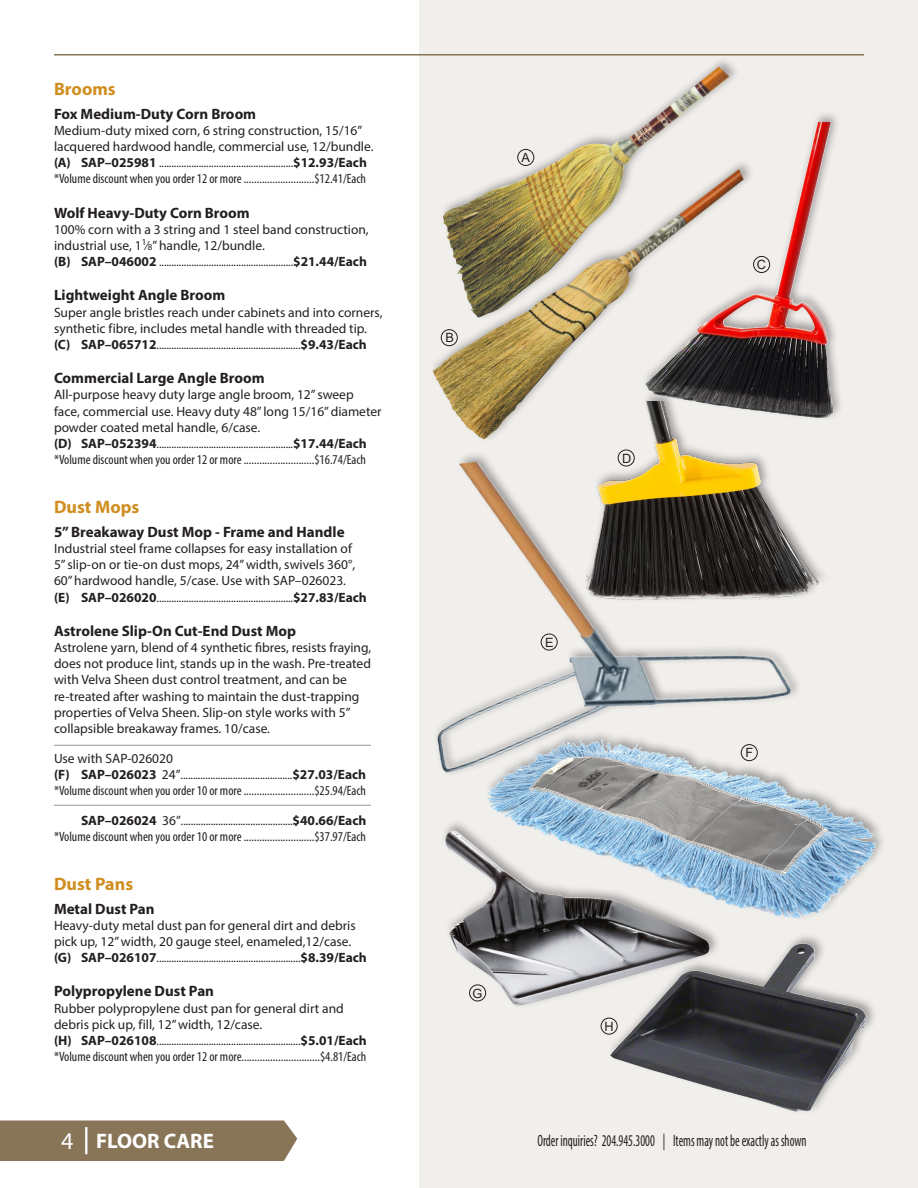
<style>
.page{position:relative;width:918px;height:1188px;background:#fff}
.page>*{position:absolute;margin:0;border:0;box-sizing:border-box;transform-origin:0 0}
.t1{font:24px "Myriad Pro";color:#fff}
.t2{font:700 21px "Myriad Pro";color:#fff}
.t3{font:700 18px "Myriad Pro";color:#d08e1f}
.t4{font:condensed 16.5px "Myriad Pro";color:#231f20;scale:.76 1}
.t5{font:700 15px "Myriad Pro";color:#231f20}
.t6{font:13.5px/16.2px "Myriad Pro";color:#231f20}
.t7{font:condensed 13.5px "Myriad Pro";color:#231f20}
.t8{font:12.75px "Arial";color:#231f20}
.t9{font:12px "Myriad Pro";color:#231f20}
.s1{font-weight:700;font-size:13.5px}
.s2{font-size:9px}
.s3{font-size:13.5px}
</style>
<div class="page">
<div style="left:419px;top:0;width:499px;height:1188px;background:#f1efec"></div>
<div style="left:0;top:1120px;width:297px;height:41px;background:#887457"></div>
<hr style="left:85px;top:1127px;width:2px;height:27px;background:#fff">
<hr style="left:54px;top:54px;width:810px;height:2px;background:#887457">
<img style="left:755px;top:122px;width:85px;height:296px">
<img style="left:517px;top:67px;width:213px;height:91px">
<div style="left:429px;top:158px;width:326px;height:285px;background:#231f20;opacity:.4"></div>
<img style="left:433px;top:169px;width:311px;height:262px">
<div style="left:583px;top:390px;width:246px;height:213px;background:#231f20;opacity:.4"></div>
<img style="left:576px;top:402px;width:250px;height:201px">
<img style="left:429px;top:431px;width:376px;height:342px">
<div style="left:484px;top:729px;width:403px;height:193px;background:#231f20;opacity:.4"></div>
<img style="left:480px;top:735px;width:403px;height:187px">
<hr style="left:54px;top:745px;width:317px;height:1px;background:#939598">
<hr style="left:54px;top:805px;width:317px;height:1px;background:#939598">
<div style="left:441px;top:819px;width:280px;height:191px;background:#231f20;opacity:.4"></div>
<img style="left:445px;top:830px;width:264px;height:176px">
<img style="left:587px;top:928px;width:287px;height:184px">
<div style="left:618px;top:450px;width:17px;height:16px;border:1px solid #231f20;border-radius:50%"></div>
<div style="left:517px;top:149px;width:17px;height:17px;border:1px solid #231f20;border-radius:50%"></div>
<div style="left:441px;top:329px;width:17px;height:17px;border:1px solid #231f20;border-radius:50%"></div>
<div style="left:753px;top:256px;width:17px;height:17px;border:1px solid #231f20;border-radius:50%"></div>
<div style="left:741px;top:744px;width:17px;height:17px;border:1px solid #231f20;border-radius:50%"></div>
<div style="left:541px;top:634px;width:17px;height:16px;border:1px solid #231f20;border-radius:50%"></div>
<div style="left:469px;top:985px;width:17px;height:16px;border:1px solid #231f20;border-radius:50%"></div>
<div style="left:601px;top:1018px;width:16px;height:16px;border:1px solid #231f20;border-radius:50%"></div>
<p class="t3" style="left:54px;top:77px;width:63px">Brooms</p>
<p class="t5" style="left:54px;top:104px;width:204px">Fox Medium-Duty Corn Broom</p>
<p class="t6" style="left:54px;top:122px;width:310px">Medium-duty mixed corn, 6 string construction, 15/16”</p>
<p class="t6" style="left:54px;top:138px;width:321px">lacquered hardwood handle, commercial use, 12/bundle.</p>
<p class="t9" style="left:54px;top:156px;width:314px"><span class="s1">(A) SAP–025981</span> ......................................................<span class="s1">$12.93/Each</span></p>
<p class="t7" style="left:54px;top:171px;width:313px">*Volume discount when you order 12 or more ...........................$12.41/Each</p>
<p class="t5" style="left:54px;top:203px;width:197px">Wolf Heavy-Duty Corn Broom</p>
<p class="t6" style="left:54px;top:221px;width:316px">100% corn with a 3 string and 1 steel band construction, industrial use, 1<sup>1</sup>⁄<span class="s2">8</span>” handle, 12/bundle.</p>
<p class="t9" style="left:54px;top:255px;width:314px"><span class="s1">(B) SAP–046002</span> ......................................................<span class="s1">$21.44/Each</span></p>
<p class="t5" style="left:54px;top:285px;width:173px">Lightweight Angle Broom</p>
<p class="t6" style="left:54px;top:304px;width:330px">Super angle bristles reach under cabinets and into corners, synthetic fibre, includes metal handle with threaded tip.</p>
<p class="t9" style="left:54px;top:337px;width:314px"><span class="s1">(C) SAP–065712</span>..........................................................<span class="s1">$9.43/Each</span></p>
<p class="t5" style="left:54px;top:368px;width:212px">Commercial Large Angle Broom</p>
<p class="t6" style="left:54px;top:386px;width:301px">All-purpose heavy duty large angle broom, 12” sweep</p>
<p class="t6" style="left:54px;top:403px;width:329px">face, commercial use. Heavy duty 48” long 15/16” diameter</p>
<p class="t6" style="left:54px;top:419px;width:208px">powder coated metal handle, 6/case.</p>
<p class="t9" style="left:54px;top:436px;width:314px"><span class="s1">(D) SAP–052394</span>.......................................................<span class="s1">$17.44/Each</span></p>
<p class="t7" style="left:54px;top:451px;width:313px">*Volume discount when you order 12 or more ...........................$16.74/Each</p>
<p class="t3" style="left:54px;top:495px;width:87px">Dust Mops</p>
<p class="t5" style="left:54px;top:522px;width:292px">5” Breakaway Dust Mop - Frame and Handle</p>
<p class="t6" style="left:54px;top:540px;width:299px">Industrial steel frame collapses for easy installation of</p>
<p class="t6" style="left:54px;top:556px;width:303px">5” slip-on or tie-on dust mops, 24” width, swivels 360°,</p>
<p class="t6" style="left:54px;top:572px;width:294px">60” hardwood handle, 5/case. Use with SAP–026023.</p>
<p class="t9" style="left:54px;top:590px;width:314px"><span class="s1">(E) SAP–026020</span>.......................................................<span class="s1">$27.83/Each</span></p>
<p class="t5" style="left:54px;top:621px;width:244px">Astrolene Slip-On Cut-End Dust Mop</p>
<p class="t6" style="left:54px;top:639px;width:319px">Astrolene yarn, blend of 4 synthetic fibres, resists fraying,</p>
<p class="t6" style="left:54px;top:655px;width:318px">does not produce lint, stands up in the wash. Pre-treated</p>
<p class="t6" style="left:54px;top:671px;width:294px">with Velva Sheen dust control treatment, and can be</p>
<p class="t6" style="left:54px;top:688px;width:307px">re-treated after washing to maintain the dust-trapping properties of Velva Sheen. Slip-on style works with 5” collapsible breakaway frames. 10/case.</p>
<p class="t6" style="left:54px;top:750px;width:121px">Use with SAP-026020</p>
<p class="t9" style="left:54px;top:767px;width:314px"><span class="s1">(F) SAP–026023</span> <span class="s3">24”</span>.............................................<span class="s1">$27.03/Each</span></p>
<p class="t7" style="left:54px;top:782px;width:313px">*Volume discount when you order 10 or more ...........................$25.94/Each</p>
<p class="t9" style="left:81px;top:813px;width:287px"><span class="s1">SAP–026024</span> <span class="s3">36”</span>.............................................<span class="s1">$40.66/Each</span></p>
<p class="t7" style="left:54px;top:828px;width:313px">*Volume discount when you order 10 or more ...........................$37.97/Each</p>
<p class="t3" style="left:54px;top:872px;width:81px">Dust Pans</p>
<p class="t5" style="left:54px;top:899px;width:102px">Metal Dust Pan</p>
<p class="t6" style="left:54px;top:917px;width:303px">Heavy-duty metal dust pan for general dirt and debris</p>
<p class="t6" style="left:54px;top:933px;width:299px">pick up, 12” width, 20 gauge steel, enameled,12/case.</p>
<p class="t9" style="left:54px;top:951px;width:314px"><span class="s1">(G) SAP–026107</span>..........................................................<span class="s1">$8.39/Each</span></p>
<p class="t5" style="left:54px;top:981px;width:162px">Polypropylene Dust Pan</p>
<p class="t6" style="left:54px;top:1000px;width:291px">Rubber polypropylene dust pan for general dirt and</p>
<p class="t6" style="left:54px;top:1016px;width:210px">debris pick up, fill, 12” width, 12/case.</p>
<p class="t9" style="left:54px;top:1033px;width:314px"><span class="s1">(H) SAP–026108</span>..........................................................<span class="s1">$5.01/Each</span></p>
<p class="t7" style="left:54px;top:1048px;width:314px">*Volume discount when you order 12 or more..............................$4.81/Each</p>
<p class="t8" style="left:522px;top:149px;width:10px">A</p>
<p class="t8" style="left:446px;top:329px;width:10px">B</p>
<p class="t8" style="left:545px;top:633px;width:10px">E</p>
<p class="t8" style="left:622px;top:449px;width:11px">D</p>
<p class="t8" style="left:472px;top:984px;width:11px">G</p>
<p class="t8" style="left:605px;top:1018px;width:11px">H</p>
<p class="t8" style="left:757px;top:256px;width:11px">C</p>
<p class="t8" style="left:746px;top:744px;width:9px">F</p>
<p class="t1" style="left:61px;top:1126px;width:14px">4</p>
<p class="t2" style="left:96px;top:1127px;width:119px">FLOOR CARE</p>
<p class="t4" style="left:537px;top:1131px;width:356px">Order inquiries? 204.945.3000 | Items may not be exactly as shown</p>
</div>
